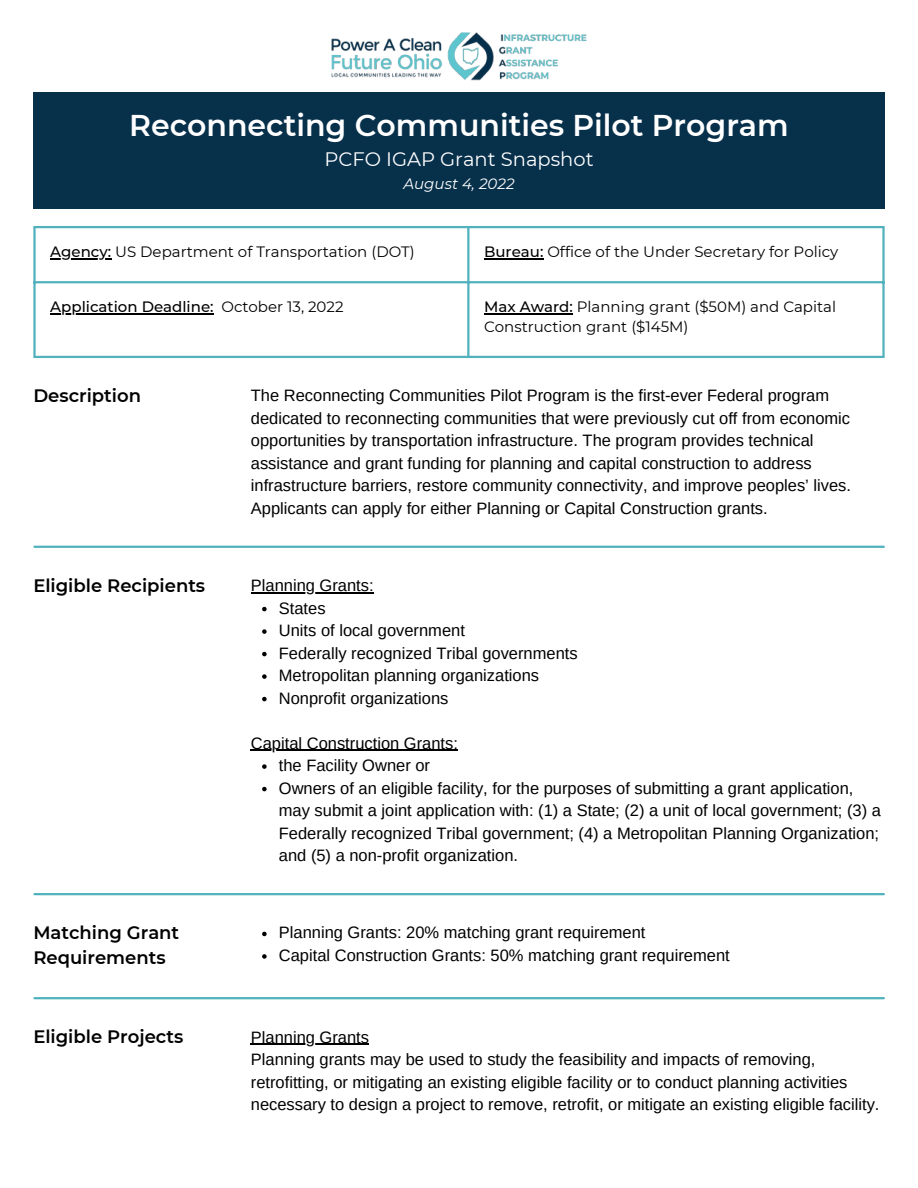
<style>
.page{position:relative;width:918px;height:1188px;background:#fff}
.page>*{position:absolute;margin:0;border:0;box-sizing:border-box;transform-origin:0 0}
.t1{font:600 30px "Montserrat";color:#fff}
.t2{font:19.5px "Montserrat";color:#fff}
.t3{font:600 18px/24.8px "Montserrat";color:#000}
.t4{font:16.5px/22.5px "Arimo";color:#000}
.t5{font:15px/20.2px "Montserrat";color:#000}
.t6{font:500 15px "Montserrat";color:#000}
.t7{font:italic 15px "Montserrat";color:#fff}
.s1{font-weight:500}
.s2{font-weight:400}
</style>
<div class="page">
<hr style="left:50px;top:258px;width:61px;height:1px;background:#000">
<hr style="left:484px;top:258px;width:59px;height:1px;background:#000">
<hr style="left:50px;top:313px;width:164px;height:1px;background:#000">
<hr style="left:484px;top:313px;width:89px;height:1px;background:#000">
<hr style="left:33px;top:228px;width:3px;height:128px;background:#51b2be">
<hr style="left:467px;top:228px;width:3px;height:128px;background:#51b2be">
<hr style="left:882px;top:228px;width:3px;height:128px;background:#51b2be">
<hr style="left:33px;top:226px;width:852px;height:2px;background:#51b2be">
<hr style="left:33px;top:281px;width:852px;height:2px;background:#51b2be">
<hr style="left:33px;top:356px;width:852px;height:2px;background:#51b2be">
<div style="left:33px;top:92px;width:852px;height:117px;background:#07304b"></div>
<hr style="left:34px;top:546px;width:850px;height:2px;background:#51b2be">
<svg style="left:262px;top:607px;width:5px;height:4px"></svg>
<svg style="left:262px;top:629px;width:5px;height:5px"></svg>
<svg style="left:262px;top:652px;width:5px;height:4px"></svg>
<svg style="left:262px;top:674px;width:5px;height:5px"></svg>
<svg style="left:262px;top:697px;width:5px;height:4px"></svg>
<svg style="left:262px;top:764px;width:5px;height:5px"></svg>
<svg style="left:262px;top:787px;width:5px;height:4px"></svg>
<hr style="left:251px;top:592px;width:123px;height:1px;background:#000">
<hr style="left:251px;top:750px;width:207px;height:1px;background:#000">
<img style="left:331px;top:33px;width:256px;height:48px">
<hr style="left:34px;top:893px;width:850px;height:2px;background:#51b2be">
<svg style="left:262px;top:932px;width:5px;height:4px"></svg>
<svg style="left:262px;top:954px;width:5px;height:5px"></svg>
<hr style="left:34px;top:997px;width:850px;height:2px;background:#51b2be">
<hr style="left:251px;top:1044px;width:118px;height:1px;background:#000">
<h1 class="t1" style="left:129px;top:107px;width:661px">Reconnecting Communities Pilot Program</h1>
<p class="t2" style="left:324px;top:147px;width:271px">PCFO IGAP Grant Snapshot</p>
<p class="t7" style="left:403px;top:174px;width:113px">August 4, 2022</p>
<p class="t5" style="left:50px;top:242px;width:366px"><span class="s1">Agency:</span> US Department of Transportation (DOT)</p>
<p class="t5" style="left:484px;top:242px;width:356px"><span class="s1">Bureau:</span> Office of the Under Secretary for Policy</p>
<p class="t6" style="left:50px;top:298px;width:295px">Application Deadline: <span class="s2">October 13, 2022</span></p>
<p class="t5" style="left:484px;top:297px;width:354px"><span class="s1">Max Award:</span> Planning grant ($50M) and Capital<br>Construction grant ($145M)</p>
<p class="t3" style="left:33px;top:383px;width:109px">Description</p>
<p class="t4" style="left:251px;top:384px;width:602px">The Reconnecting Communities Pilot Program is the first-ever Federal program dedicated to reconnecting communities that were previously cut off from economic opportunities by transportation infrastructure. The program provides technical assistance and grant funding for planning and capital construction to address infrastructure barriers, restore community connectivity, and improve peoples’ lives.<br>Applicants can apply for either Planning or Capital Construction grants.</p>
<p class="t3" style="left:33px;top:573px;width:173px">Eligible Recipients</p>
<p class="t4" style="left:251px;top:574px;width:124px">Planning Grants:</p>
<p class="t4" style="left:279px;top:597px;width:300px">States<br>Units of local government<br>Federally recognized Tribal governments<br>Metropolitan planning organizations<br>Nonprofit organizations</p>
<p class="t4" style="left:251px;top:732px;width:209px">Capital Construction Grants:</p>
<p class="t4" style="left:279px;top:754px;width:604px">the Facility Owner or<br>Owners of an eligible facility, for the purposes of submitting a grant application, may submit a joint application with: (1) a State; (2) a unit of local government; (3) a Federally recognized Tribal government; (4) a Metropolitan Planning Organization; and (5) a non-profit organization.</p>
<p class="t3" style="left:33px;top:921px;width:147px">Matching Grant<br>Requirements</p>
<p class="t4" style="left:279px;top:921px;width:452px">Planning Grants: 20% matching grant requirement<br>Capital Construction Grants: 50% matching grant requirement</p>
<p class="t3" style="left:33px;top:1025px;width:151px">Eligible Projects</p>
<p class="t4" style="left:251px;top:1026px;width:630px">Planning Grants<br>Planning grants may be used to study the feasibility and impacts of removing, retrofitting, or mitigating an existing eligible facility or to conduct planning activities necessary to design a project to remove, retrofit, or mitigate an existing eligible facility.</p>
</div>
